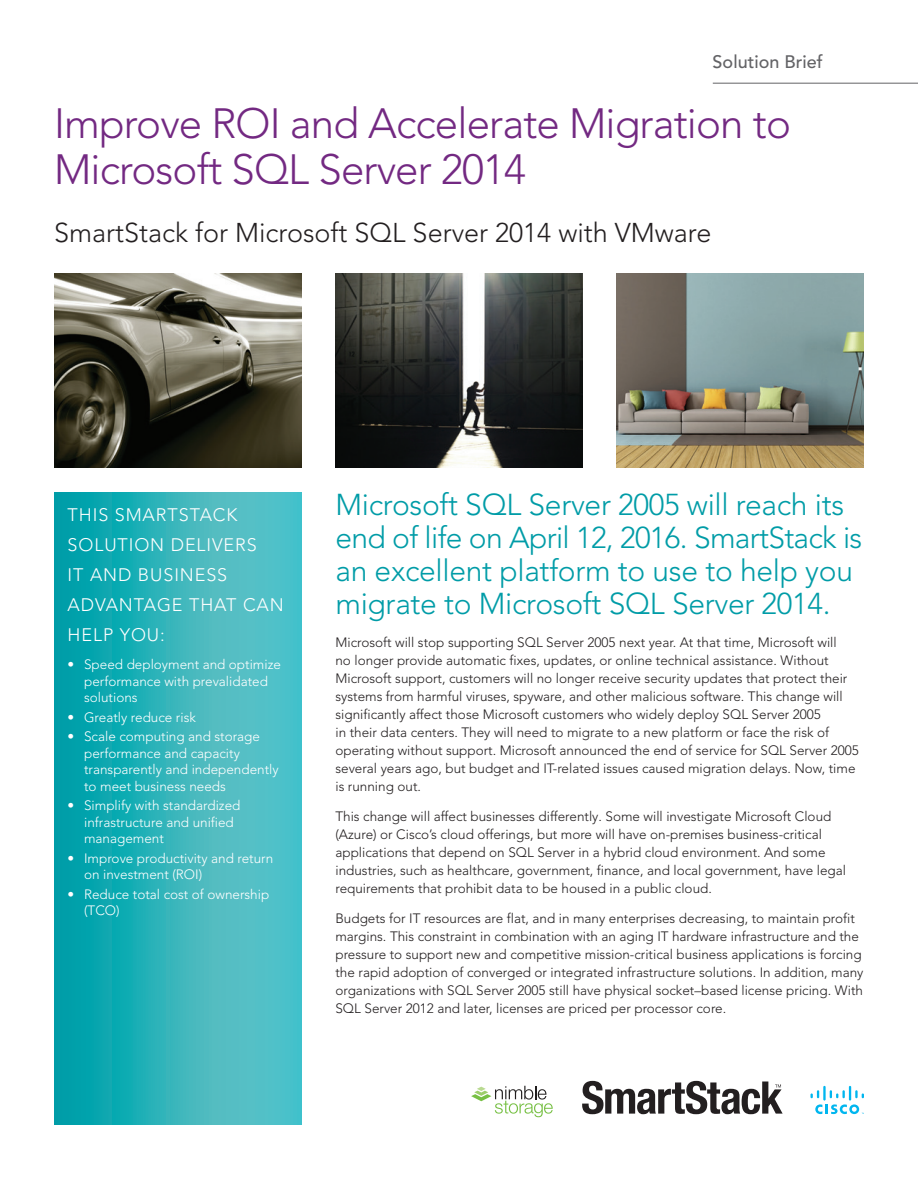
<style>
.page{position:relative;width:918px;height:1188px;background:#fff}
.page>*{position:absolute;margin:0;border:0;box-sizing:border-box;transform-origin:0 0}
.Solution_Brief_Title{font:300 42px/46.5px "Avenir LT Pro";letter-spacing:-.02em;color:#732982}
.Intro_Head{font:300 30px/33px "Avenir LT Pro";letter-spacing:-.01em;color:#009ca7}
.Solution_Brief_Sub_T{font:300 27px "Avenir LT Pro";color:#231f20}
.Sidebar_Title{font:300 18px/30px "Avenir LT Pro";letter-spacing:.05em;color:#fff}
.Subhead_1{font:500 18px "Avenir LT Pro";color:#636366}
.Body_1{font:300 13.5px/18px "Avenir LT Pro";color:#231f20}
.t1{font:300 13.5px/16.5px "Avenir LT Pro";color:#fff}
</style>
<div class="page">
<img style="left:54px;top:273px;width:247px;height:195px">
<img style="left:335px;top:273px;width:248px;height:195px">
<img style="left:617px;top:273px;width:247px;height:195px">
<hr style="left:713px;top:83px;width:205px;height:1px;background:#636366">
<svg style="left:54px;top:492px;width:247px;height:633px;background:#2eb2b9"></svg>
<svg style="left:471px;top:1086px;width:82px;height:31px"></svg>
<svg style="left:582px;top:1081px;width:201px;height:33px"></svg>
<svg style="left:811px;top:1086px;width:53px;height:28px"></svg>
<p class="Subhead_1" style="left:713px;top:51px;width:112px">Solution Brief</p>
<p class="Solution_Brief_Title" style="left:54px;top:100px;width:738px">Improve ROI and Accelerate Migration to<br>Microsoft SQL Server 2014</p>
<p class="Solution_Brief_Sub_T" style="left:54px;top:217px;width:659px">SmartStack for Microsoft SQL Server 2014 with VMware</p>
<p class="Sidebar_Title" style="left:68px;top:499px;width:218px">THIS SMARTSTACK<br>SOLUTION DELIVERS<br>IT AND BUSINESS<br>ADVANTAGE THAT CAN<br>HELP YOU:</p>
<p class="t1" style="left:84px;top:656px;width:198px;text-indent:-16px">• Speed deployment and optimize performance with prevalidated solutions</p>
<p class="t1" style="left:68px;top:709px;width:130px">• Greatly reduce risk</p>
<p class="t1" style="left:84px;top:728px;width:196px;text-indent:-16px">• Scale computing and storage performance and capacity transparently and independently to meet business needs</p>
<p class="t1" style="left:84px;top:797px;width:158px;text-indent:-16px">• Simplify with standardized infrastructure and unified management</p>
<p class="t1" style="left:84px;top:850px;width:191px;text-indent:-16px">• Improve productivity and return on investment (ROI)</p>
<p class="t1" style="left:84px;top:886px;width:187px;text-indent:-16px">• Reduce total cost of ownership (TCO)</p>
<p class="Intro_Head" style="left:335px;top:488px;width:528px">Microsoft SQL Server 2005 will reach its end of life on April 12, 2016. SmartStack is an excellent platform to use to help you migrate to Microsoft SQL Server 2014.</p>
<p class="Body_1" style="left:335px;top:633px;width:525px">Microsoft will stop supporting SQL Server 2005 next year. At that time, Microsoft will<br>no longer provide automatic fixes, updates, or online technical assistance. Without Microsoft support, customers will no longer receive security updates that protect their systems from harmful viruses, spyware, and other malicious software. This change will significantly affect those Microsoft customers who widely deploy SQL Server 2005<br>in their data centers. They will need to migrate to a new platform or face the risk of operating without support. Microsoft announced the end of service for SQL Server 2005 several years ago, but budget and IT-related issues caused migration delays. Now, time is running out.</p>
<p class="Body_1" style="left:335px;top:807px;width:512px">This change will affect businesses differently. Some will investigate Microsoft Cloud (Azure) or Cisco’s cloud offerings, but more will have on-premises business-critical applications that depend on SQL Server in a hybrid cloud environment. And some industries, such as healthcare, government, finance, and local government, have legal requirements that prohibit data to be housed in a public cloud.</p>
<p class="Body_1" style="left:335px;top:909px;width:530px">Budgets for IT resources are flat, and in many enterprises decreasing, to maintain profit margins. This constraint in combination with an aging IT hardware infrastructure and the pressure to support new and competitive mission-critical business applications is forcing the rapid adoption of converged or integrated infrastructure solutions. In addition, many organizations with SQL Server 2005 still have physical socket–based license pricing. With SQL Server 2012 and later, licenses are priced per processor core.</p>
</div>
